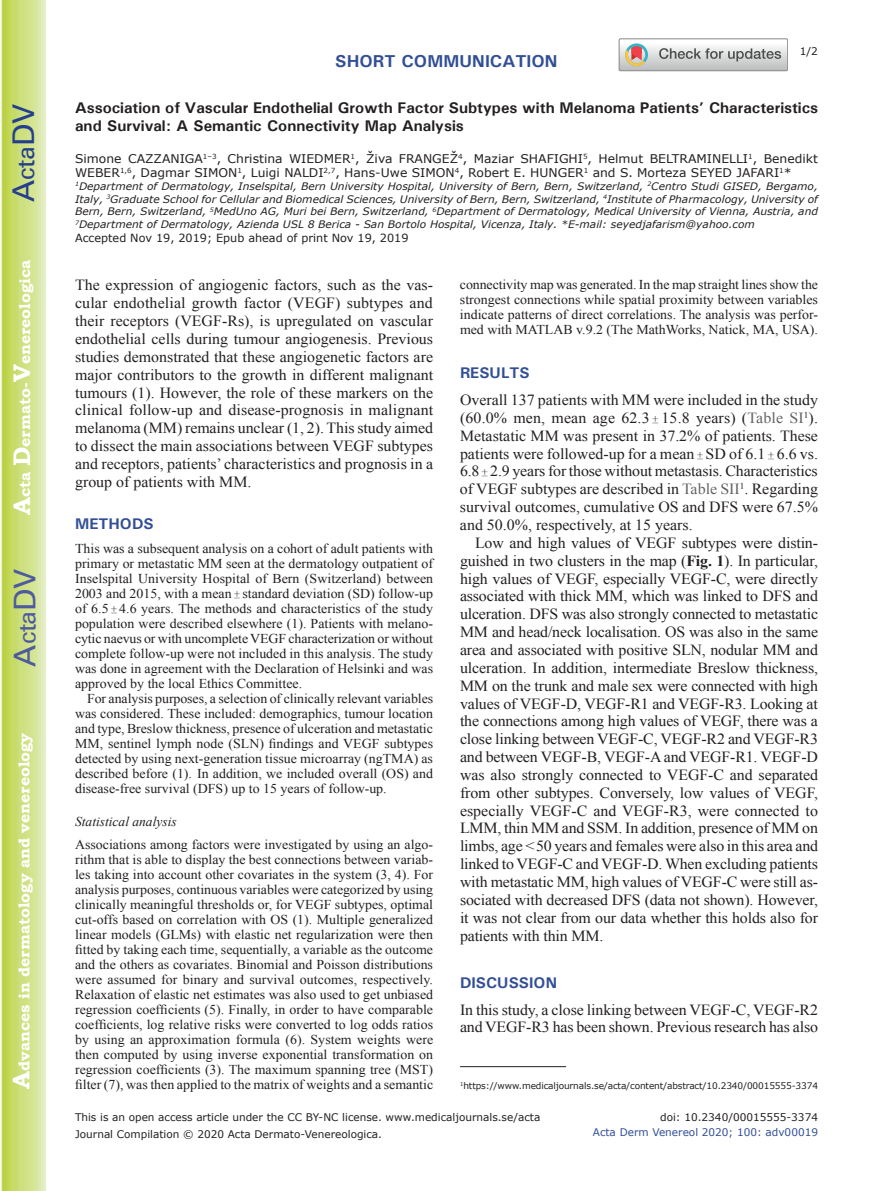
<style>
.page{position:relative;width:893px;height:1191px;background:#fff}
.page>*{position:absolute;margin:0;border:0;box-sizing:border-box;transform-origin:0 0}
.t1{font:30px "Univers";color:#4d5a9e}
.t2{font:30px "Univers";color:#253f8e}
.t3{font:700 17.25px "Univers";color:#324f95}
.t4{font:15.45px/17.9px "Times New Roman";letter-spacing:-.005em;color:#231f20;text-align:justify}
.t5{font:700 15.45px/18.6px "Univers";color:#231f20}
.t6{font:700 15.45px "Bookman Old Style";color:#fff}
.t7{font:700 15.45px "Univers";color:#324f95}
.t8{font:13.5px/15px "Times New Roman";color:#231f20;text-align:justify}
.t9{font:italic 13.5px "Times New Roman";color:#231f20}
.t10{font:12px/14.4px "Verdana";color:#231f20}
.t11{font:11.25px "Verdana";color:#231f20}
.t12{font:10.5px/16.8px "Verdana";color:#231f20}
.t13{font:10.5px "Verdana";color:#324f95}
.t14{font:italic 10.35px/12.8px "Verdana";color:#231f20;text-align:justify}
.t15{font:9px "Verdana";letter-spacing:-.015em;color:#231f20}
.s1{font-size:24px}
.s2{font-family:"Perpetua";font-size:10.5px}
.s3{color:#636366}
.s4{font-weight:700}
</style>
<div class="page">
<svg style="left:1px;top:0;width:45px;height:1191px;background:#cfe084"></svg>
<svg style="left:619px;top:39px;width:169px;height:32px"></svg>
<hr style="left:460px;top:1066px;width:106px;height:1px;background:#231f20">
<h1 class="t2" style="left:6px;top:202px;width:100px;rotate:-90deg">A<span class="s1">cta</span>DV</h1>
<p class="t6" style="left:15px;top:515px;width:257px;rotate:-90deg"><span class="s1">A</span>cta <span class="s1">D</span>ermato-<span class="s1">V</span>enereologica</p>
<h1 class="t1" style="left:7px;top:666px;width:100px;rotate:-90deg">A<span class="s1">cta</span>DV</h1>
<p class="t6" style="left:15px;top:1088px;width:357px;rotate:-90deg"><span class="s1">A</span>dvances in dermatology and venereology</p>
<p class="t3" style="left:335px;top:50px;width:224px">SHORT COMMUNICATION</p>
<p class="t12" style="left:800px;top:43px;width:20px">1/2</p>
<p class="t5" style="left:75px;top:98px;width:745px">Association of Vascular Endothelial Growth Factor Subtypes with Melanoma Patients’ Characteristics and Survival: A Semantic Connectivity Map Analysis</p>
<p class="t10" style="left:75px;top:151px;width:744px">Simone CAZZANIGA<sup>1–3</sup>, Christina WIEDMER<sup>1</sup>, Živa FRANGEŽ<sup>4</sup>, Maziar SHAFIGHI<sup>5</sup>, Helmut BELTRAMINELLI<sup>1</sup>, Benedikt<br>WEBER<sup>1,6</sup>, Dagmar SIMON<sup>1</sup>, Luigi NALDI<sup>2,7</sup>, Hans-Uwe SIMON<sup>4</sup>, Robert E. HUNGER<sup>1</sup> and S. Morteza SEYED JAFARI<sup>1</sup>*</p>
<p class="t14" style="left:75px;top:180px;width:744px"><sup>1</sup>Department of Dermatology, Inselspital, Bern University Hospital, University of Bern, Bern, Switzerland, <sup>2</sup>Centro Studi GISED, Bergamo, Italy, <sup>3</sup>Graduate School for Cellular and Biomedical Sciences, University of Bern, Bern, Switzerland, <sup>4</sup>Institute of Pharmacology, University of Bern, Bern, Switzerland, <sup>5</sup>MedUno AG, Muri bei Bern, Switzerland, <sup>6</sup>Department of Dermatology, Medical University of Vienna, Austria, and <sup>7</sup>Department of Dermatology, Azienda USL 8 Berica - San Bortolo Hospital, Vicenza, Italy. *E-mail: seyedjafarism@yahoo.com</p>
<p class="t11" style="left:75px;top:230px;width:335px">Accepted Nov 19, 2019; Epub ahead of print Nov 19, 2019</p>
<p class="t4" style="left:75px;top:276px;width:360px">The expression of angiogenic factors, such as the vas&shy;cular endothelial growth factor (VEGF) subtypes and their receptors (VEGF-Rs), is upregulated on vascular endothelial cells during tumour angiogenesis. Previous studies demonstrated that these angiogenetic factors are major contributors to the growth in different malignant tumours (1). However, the role of these markers on the clinical follow-up and disease-prognosis in malignant melanoma (MM) remains unclear (1, 2). This study aimed to dissect the main associations between VEGF subtypes and receptors, patients’ characteristics and prognosis in a group of patients with MM.</p>
<p class="t7" style="left:75px;top:514px;width:80px">METHODS</p>
<p class="t8" style="left:75px;top:541px;width:360px">This was a subsequent analysis on a cohort of adult patients with primary or metastatic MM seen at the dermatology outpatient of Inselspital University Hospital of Bern (Switzerland) between 2003 and 2015, with a mean <span class="s2">±</span> standard deviation (SD) follow-up of 6.5 <span class="s2">±</span> 4.6 years. The methods and characteristics of the study population were described elsewhere (1). Patients with melano&shy;cytic naevus or with uncomplete VEGF characterization or without complete follow-up were not included in this analysis. The study was done in agreement with the Declaration of Helsinki and was approved by the local Ethics Committee.</p>
<p class="t8" style="left:75px;top:691px;width:360px;text-indent:12px">For analysis purposes, a selection of clinically relevant variables was considered. These included: demographics, tumour location and type, Breslow thickness, presence of ulceration and metastatic MM, sentinel lymph node (SLN) findings and VEGF subtypes detected by using next-generation tissue microarray (ngTMA) as described before (1). In addition, we included overall (OS) and disease-free survival (DFS) up to 15 years of follow-up.</p>
<p class="t9" style="left:75px;top:812px;width:103px">Statistical analysis</p>
<p class="t8" style="left:75px;top:836px;width:360px">Associations among factors were investigated by using an algo&shy;rithm that is able to display the best connections between variab&shy;les taking into account other covariates in the system (3, 4). For analysis purposes, continuous variables were categorized by using clinically meaningful thresholds or, for VEGF subtypes, optimal cut-offs based on correlation with OS (1). Multiple generalized linear models (GLMs) with elastic net regularization were then fitted by taking each time, sequentially, a variable as the outcome and the others as covariates. Binomial and Poisson distributions were assumed for binary and survival outcomes, respectively.<br>Relaxation of elastic net estimates was also used to get unbiased regression coefficients (5). Finally, in order to have comparable coefficients, log relative risks were converted to log odds ratios by using an approximation formula (6). System weights were then computed by using inverse exponential transformation on regression coefficients (3). The maximum spanning tree (MST) filter (7), was then applied to the matrix of weights and a semantic</p>
<p class="t8" style="left:460px;top:277px;width:359px">connectivity map was generated. In the map straight lines show the strongest connections while spatial proximity between variables indicate patterns of direct correlations. The analysis was perfor&shy;med with MATLAB v.9.2 (The MathWorks, Natick, MA, USA).</p>
<p class="t7" style="left:460px;top:363px;width:71px">RESULTS</p>
<p class="t4" style="left:460px;top:391px;width:360px">Overall 137 patients with MM were included in the study (60.0% men, mean age 62.3 <span class="s2">±</span> 15.8 years) (<span class="s3">Table SI</span><sup>1</sup>).<br>Metastatic MM was present in 37.2% of patients. These patients were followed-up for a mean <span class="s2">±</span> SD of 6.1 <span class="s2">±</span> 6.6 vs.<br>6.8 <span class="s2">±</span> 2.9 years for those without metastasis. Characteristics of VEGF subtypes are described in <span class="s3">Table SII</span><sup>1</sup>. Regarding survival outcomes, cumulative OS and DFS were 67.5% and 50.0%, respectively, at 15 years.</p>
<p class="t4" style="left:460px;top:533px;width:360px;text-indent:15px">Low and high values of VEGF subtypes were distin&shy;guished in two clusters in the map (<span class="s4">Fig. 1</span>). In particular, high values of VEGF, especially VEGF-C, were directly associated with thick MM, which was linked to DFS and ulceration. DFS was also strongly connected to metastatic MM and head/neck localisation. OS was also in the same area and associated with positive SLN, nodular MM and ulceration. In addition, intermediate Breslow thickness, MM on the trunk and male sex were connected with high values of VEGF-D, VEGF-R1 and VEGF-R3. Looking at the connections among high values of VEGF, there was a close linking between VEGF-C, VEGF-R2 and VEGF-R3 and between VEGF-B, VEGF-A and VEGF-R1. VEGF-D was also strongly connected to VEGF-C and separated from other subtypes. Conversely, low values of VEGF, especially VEGF-C and VEGF-R3, were connected to LMM, thin MM and SSM. In addition, presence of MM on limbs, age &lt;50 years and females were also in this area and linked to VEGF-C and VEGF-D. When excluding patients with metastatic MM, high values of VEGF-C were still as&shy;sociated with decreased DFS (data not shown). However, it was not clear from our data whether this holds also for patients with thin MM.</p>
<p class="t7" style="left:460px;top:972px;width:99px">DISCUSSION</p>
<p class="t4" style="left:460px;top:1000px;width:360px">In this study, a close linking between VEGF-C, VEGF-R2 and VEGF-R3 has been shown. Previous research has also</p>
<p class="t15" style="left:460px;top:1080px;width:359px"><sup>1</sup>https://www.medicaljournals.se/acta/content/abstract/10.2340/00015555-3374</p>
<p class="t12" style="left:75px;top:1108px;width:467px">This is an open access article under the CC BY-NC license. www.medicaljournals.se/acta<br>Journal Compilation © 2020 Acta Dermato-Venereologica.</p>
<p class="t12" style="left:660px;top:1108px;width:159px">doi: 10.2340/00015555-3374</p>
<p class="t13" style="left:593px;top:1125px;width:227px">Acta Derm Venereol 2020; 100: adv00019</p>
</div>
